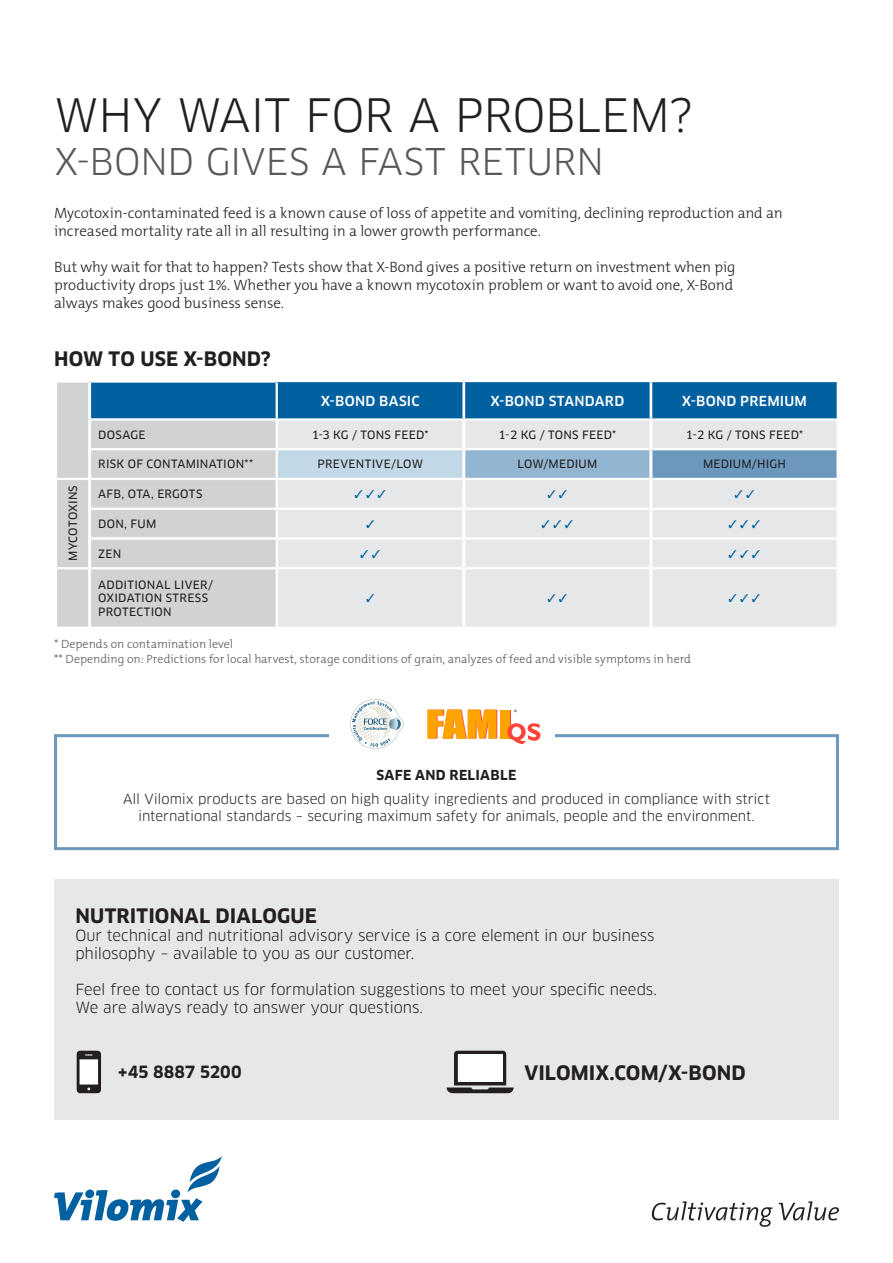
<style>
.page{position:relative;width:893px;height:1263px;background:#fff}
.page>*{position:absolute;margin:0;border:0;box-sizing:border-box;transform-origin:0 0}
.t1{font:45px "Clan OT";letter-spacing:-.01em;color:#231f20}
.t2{font:36px "Clan OT";letter-spacing:.005em;color:#57585a}
.t3{font:700 19.5px "Clan OT";letter-spacing:.01em;color:#231f20}
.t4{font:700 16.5px "Clan OT";letter-spacing:-.01em;color:#231f20}
.t5{font:300 15px/18px "The Mix B W3";letter-spacing:-.005em;color:#231f20}
.t6{font:15px "Clan OT";letter-spacing:-.005em;color:#231f20}
.t7{font:13.5px/16.2px "Clan OT";color:#231f20;text-align:center}
.Skema{font:500 13.5px "Clan OT";letter-spacing:.015em;color:#fff}
.t8{font:700 13.5px "Clan OT";letter-spacing:.02em;color:#231f20}
.t9{font:300 12px "The Mix B W3";letter-spacing:.005em;color:#57585a}
.Skema-2{font:11.25px "Clan OT News";letter-spacing:.025em;color:#231f20}
.Skema-3{font:11.25px "Zapf Dingbats ITC";color:#0060a0}
</style>
<div class="page">
<svg style="left:652px;top:1201px;width:121px;height:26px"></svg>
<svg style="left:779px;top:1201px;width:60px;height:19px"></svg>
<svg style="left:54px;top:1156px;width:168px;height:66px"></svg>
<div style="left:54px;top:734px;width:785px;height:116px;border:3px solid #6c98be"></div>
<div style="left:329px;top:693px;width:225px;height:88px;background:#fff"></div>
<svg style="left:350px;top:699px;width:53px;height:50px"></svg>
<div style="left:500px;top:710px;width:10px;height:28px;background:#ffa300"></div>
<svg style="left:507px;top:721px;width:33px;height:23px"></svg>
<svg style="left:427px;top:710px;width:70px;height:28px;background:#ffab2a"></svg>
<div style="left:54px;top:879px;width:785px;height:241px;background:#e6e7e9"></div>
<svg style="left:77px;top:1051px;width:24px;height:42px"></svg>
<svg style="left:447px;top:1051px;width:67px;height:42px"></svg>
<div style="left:458px;top:1054px;width:44px;height:28px;background:#fff"></div>
<div style="left:56px;top:381px;width:34px;height:98px;background:#d1d2d4"></div>
<div style="left:90px;top:381px;width:187px;height:38px;background:#0060a0"></div>
<div style="left:277px;top:382px;width:560px;height:36px;background:#0060a0"></div>
<div style="left:57px;top:420px;width:219px;height:207px;background:#d1d2d4"></div>
<div style="left:278px;top:420px;width:558px;height:207px;background:#e6e7e9"></div>
<div style="left:277px;top:449px;width:187px;height:30px;background:#c2d8e7"></div>
<div style="left:464px;top:449px;width:187px;height:30px;background:#92b6d1"></div>
<div style="left:651px;top:449px;width:187px;height:30px;background:#6c98be"></div>
<hr style="left:91px;top:448px;width:186px;height:2px;background:#fff">
<hr style="left:277px;top:448px;width:185px;height:2px;background:#fff">
<hr style="left:276px;top:450px;width:2px;height:28px;background:#fff">
<hr style="left:465px;top:448px;width:184px;height:2px;background:#fff">
<hr style="left:652px;top:448px;width:184px;height:2px;background:#fff">
<hr style="left:57px;top:478px;width:31px;height:2px;background:#fff">
<hr style="left:91px;top:478px;width:186px;height:2px;background:#fff">
<hr style="left:277px;top:478px;width:185px;height:2px;background:#fff">
<hr style="left:465px;top:478px;width:184px;height:2px;background:#fff">
<hr style="left:652px;top:478px;width:184px;height:2px;background:#fff">
<hr style="left:91px;top:508px;width:186px;height:2px;background:#fff">
<hr style="left:277px;top:508px;width:185px;height:2px;background:#fff">
<hr style="left:465px;top:508px;width:184px;height:2px;background:#fff">
<hr style="left:652px;top:508px;width:184px;height:2px;background:#fff">
<hr style="left:91px;top:537px;width:186px;height:3px;background:#fff">
<hr style="left:277px;top:537px;width:185px;height:3px;background:#fff">
<hr style="left:465px;top:537px;width:184px;height:3px;background:#fff">
<hr style="left:652px;top:537px;width:184px;height:3px;background:#fff">
<hr style="left:57px;top:567px;width:31px;height:2px;background:#fff">
<hr style="left:91px;top:567px;width:186px;height:2px;background:#fff">
<hr style="left:277px;top:567px;width:185px;height:2px;background:#fff">
<hr style="left:465px;top:567px;width:184px;height:2px;background:#fff">
<hr style="left:652px;top:567px;width:184px;height:2px;background:#fff">
<hr style="left:88px;top:419px;width:3px;height:30px;background:#fff">
<hr style="left:462px;top:420px;width:3px;height:29px;background:#fff">
<hr style="left:649px;top:420px;width:3px;height:29px;background:#fff">
<hr style="left:88px;top:449px;width:3px;height:30px;background:#fff">
<hr style="left:462px;top:449px;width:3px;height:30px;background:#fff">
<hr style="left:649px;top:449px;width:3px;height:30px;background:#fff">
<hr style="left:836px;top:449px;width:3px;height:30px;background:#fff">
<hr style="left:88px;top:479px;width:3px;height:30px;background:#fff">
<hr style="left:88px;top:509px;width:3px;height:29px;background:#fff">
<hr style="left:88px;top:538px;width:3px;height:30px;background:#fff">
<hr style="left:88px;top:568px;width:3px;height:59px;background:#fff">
<hr style="left:462px;top:479px;width:3px;height:30px;background:#fff">
<hr style="left:462px;top:509px;width:3px;height:29px;background:#fff">
<hr style="left:462px;top:538px;width:3px;height:30px;background:#fff">
<hr style="left:462px;top:568px;width:3px;height:59px;background:#fff">
<hr style="left:649px;top:479px;width:3px;height:30px;background:#fff">
<hr style="left:649px;top:509px;width:3px;height:29px;background:#fff">
<hr style="left:649px;top:538px;width:3px;height:30px;background:#fff">
<hr style="left:649px;top:568px;width:3px;height:59px;background:#fff">
<hr style="left:462px;top:382px;width:3px;height:36px;background:#fff">
<hr style="left:650px;top:382px;width:2px;height:36px;background:#fff">
<hr style="left:54px;top:383px;width:3px;height:36px;background:#fff">
<hr style="left:88px;top:383px;width:3px;height:36px;background:#fff">
<hr style="left:54px;top:419px;width:3px;height:30px;background:#fff">
<hr style="left:54px;top:449px;width:3px;height:30px;background:#fff">
<hr style="left:54px;top:380px;width:36px;height:3px;background:#fff">
<hr style="left:90px;top:380px;width:187px;height:3px;background:#fff">
<hr style="left:276px;top:383px;width:2px;height:35px;background:#fff">
<hr style="left:91px;top:418px;width:187px;height:2px;background:#fff">
<svg style="left:548px;top:490px;width:19px;height:8px"></svg>
<svg style="left:735px;top:490px;width:19px;height:8px"></svg>
<svg style="left:366px;top:520px;width:8px;height:8px"></svg>
<svg style="left:361px;top:550px;width:19px;height:8px"></svg>
<svg style="left:366px;top:594px;width:8px;height:8px"></svg>
<svg style="left:548px;top:594px;width:19px;height:8px"></svg>
<p class="t1" style="left:54px;top:89px;width:640px">WHY WAIT FOR A PROBLEM?</p>
<p class="t2" style="left:54px;top:140px;width:551px">X-BOND GIVES A FAST RETURN</p>
<p class="t5" style="left:54px;top:204px;width:730px">Mycotoxin-contaminated feed is a known cause of loss of appetite and vomiting, declining reproduction and an increased mortality rate all in all resulting in a lower growth performance.</p>
<p class="t5" style="left:54px;top:258px;width:683px">But why wait for that to happen? Tests show that X-Bond gives a positive return on investment when pig</p>
<p class="t5" style="left:54px;top:276px;width:681px">productivity drops just 1%. Whether you have a known mycotoxin problem or want to avoid one, X-Bond</p>
<p class="t5" style="left:54px;top:294px;width:231px">always makes good business sense.</p>
<p class="t3" style="left:54px;top:347px;width:218px">HOW TO USE X-BOND?</p>
<p class="Skema" style="left:321px;top:393px;width:100px">X-BOND BASIC</p>
<p class="Skema" style="left:490px;top:393px;width:135px">X-BOND STANDARD</p>
<p class="Skema" style="left:682px;top:393px;width:127px">X-BOND PREMIUM</p>
<p class="Skema-2" style="left:66px;top:561px;width:77px;rotate:-90deg">MYCOTOXINS</p>
<p class="Skema-2" style="left:98px;top:428px;width:49px">DOSAGE</p>
<p class="Skema-2" style="left:312px;top:428px;width:118px">1-3 KG / TONS FEED*</p>
<p class="Skema-2" style="left:498px;top:428px;width:119px">1-2 KG / TONS FEED*</p>
<p class="Skema-2" style="left:686px;top:428px;width:119px">1-2 KG / TONS FEED*</p>
<p class="Skema-2" style="left:98px;top:458px;width:156px">RISK OF CONTAMINATION**</p>
<p class="Skema-2" style="left:317px;top:458px;width:107px">PREVENTIVE/LOW</p>
<p class="Skema-2" style="left:517px;top:458px;width:82px">LOW/MEDIUM</p>
<p class="Skema-2" style="left:703px;top:458px;width:84px">MEDIUM/HIGH</p>
<p class="Skema-2" style="left:98px;top:487px;width:106px">AFB, OTA, ERGOTS</p>
<p class="Skema-3" style="left:354px;top:489px;width:33px">✓ ✓ ✓</p>
<p class="Skema-2" style="left:98px;top:517px;width:60px">DON, FUM</p>
<p class="Skema-3" style="left:541px;top:519px;width:33px">✓ ✓ ✓</p>
<p class="Skema-3" style="left:729px;top:519px;width:33px">✓ ✓ ✓</p>
<p class="Skema-2" style="left:98px;top:547px;width:24px">ZEN</p>
<p class="Skema-3" style="left:729px;top:548px;width:33px">✓ ✓ ✓</p>
<p class="Skema-2" style="left:98px;top:578px;width:116px">ADDITIONAL LIVER/</p>
<p class="Skema-2" style="left:98px;top:592px;width:111px">OXIDATION STRESS</p>
<p class="Skema-2" style="left:98px;top:605px;width:75px">PROTECTION</p>
<p class="Skema-3" style="left:729px;top:593px;width:33px">✓ ✓ ✓</p>
<p class="t9" style="left:54px;top:636px;width:181px">* Depends on contamination level</p>
<p class="t9" style="left:54px;top:651px;width:639px">** Depending on: Predictions for local harvest, storage conditions of grain, analyzes of feed and visible symptoms in herd</p>
<p class="t8" style="left:376px;top:767px;width:141px">SAFE AND RELIABLE</p>
<p class="t7" style="left:123px;top:791px;width:648px">All Vilomix products are based on high quality ingredients and produced in compliance with strict international standards – securing maximum safety for animals, people and the environment.</p>
<p class="t3" style="left:75px;top:905px;width:243px">NUTRITIONAL DIALOGUE</p>
<p class="t6" style="left:75px;top:927px;width:581px">Our technical and nutritional advisory service is a core element in our business</p>
<p class="t6" style="left:75px;top:945px;width:341px">philosophy – available to you as our customer.</p>
<p class="t6" style="left:75px;top:981px;width:583px">Feel free to contact us for formulation suggestions to meet your specific needs.</p>
<p class="t6" style="left:75px;top:999px;width:349px">We are always ready to answer your questions.</p>
<p class="t4" style="left:118px;top:1063px;width:125px">+45 8887 5200</p>
<p class="t3" style="left:524px;top:1061px;width:223px">VILOMIX.COM/X-BOND</p>
</div>
